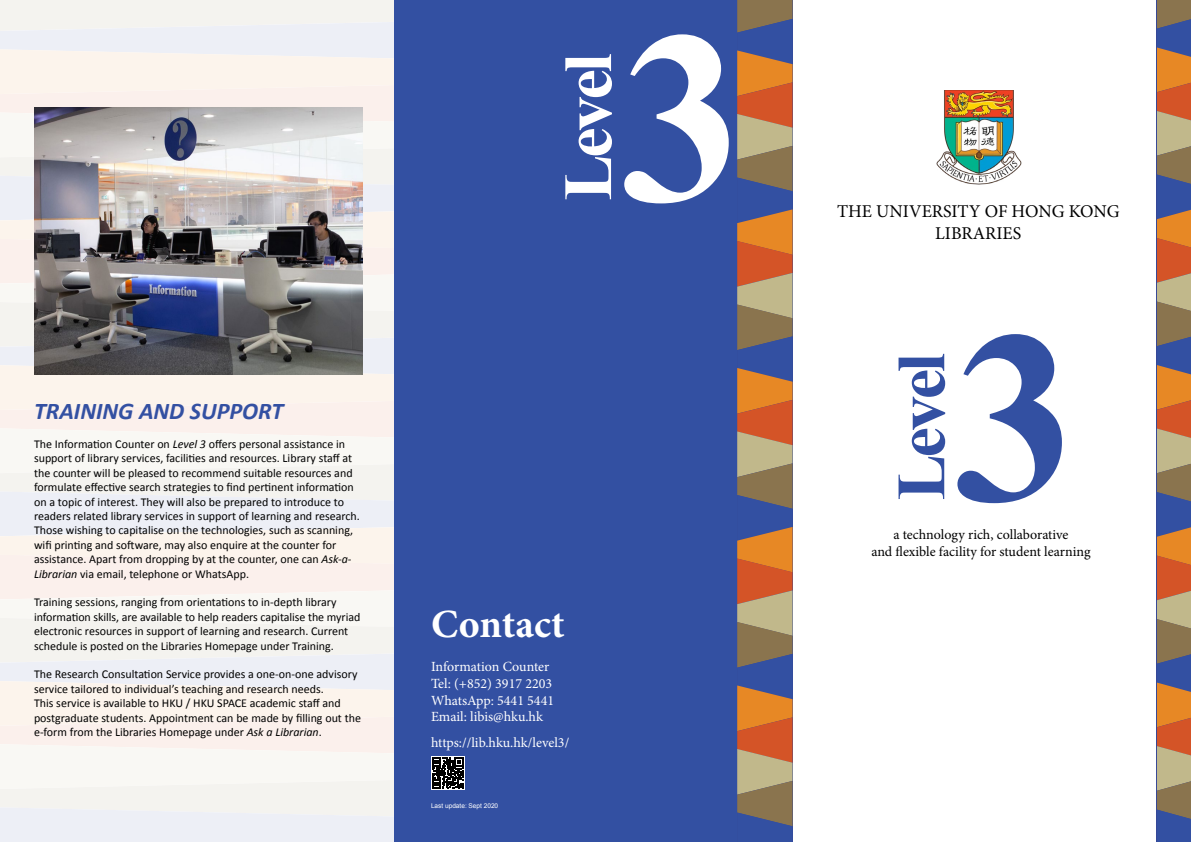
<style>
.page{position:relative;width:1191px;height:842px;background:#fff}
.page>*{position:absolute;margin:0;border:0;box-sizing:border-box;transform-origin:0 0}
.t1{font:700 245px "Times New Roman";color:#3350a2}
.t2{font:700 245px "Times New Roman";color:#fff}
.t3{font:700 69px "Times New Roman";letter-spacing:-.05em;color:#3350a2}
.t4{font:700 69px "Times New Roman";letter-spacing:-.05em;color:#fff}
.t5{font:700 40px "Minion Pro";color:#fff}
.t6{font:italic 700 24px "Calibri";color:#3350a2}
.t7{font:18px/21.6px "Minion Pro";color:#000;text-align:center}
.t8{font:14px/16.8px "Minion Pro";color:#fff}
.t9{font:14px "Minion Pro";color:#000}
.t10{font:12px/14.4px "Calibri";color:#000}
.t11{font:6.5px "Arial";color:#fff}
.s1{font-style:italic}
</style>
<div class="page">
<svg style="left:0;top:0;width:394px;height:842px"></svg>
<div style="left:394px;top:0;width:397px;height:842px;background:#3350a2"></div>
<img style="left:936px;top:91px;width:86px;height:94px">
<svg style="left:1157px;top:0;width:34px;height:842px;background:#a0765d"></svg>
<svg style="left:737px;top:0;width:55px;height:842px"></svg>
<img style="left:34px;top:107px;width:329px;height:267px">
<svg style="left:431px;top:756px;width:33px;height:34px"></svg>
<svg style="left:432px;top:758px;width:31px;height:30px"></svg>
<h2 class="t4" style="left:540px;top:201px;width:149px;rotate:-90deg">Level</h2>
<h1 class="t2" style="left:620px;top:-51px;width:124px">3</h1>
<h3 class="t6" style="left:34px;top:396px;width:251px">TRAINING AND SUPPORT</h3>
<p class="t10" style="left:34px;top:437px;width:327px">The Information Counter on <span class="s1">Level 3</span> offers personal assistance in support of library services, facilities and resources. Library staff at the counter will be pleased to recommend suitable resources and formulate effective search strategies to find pertinent information on a topic of interest. They will also be prepared to introduce to readers related library services in support of learning and research.<br>Those wishing to capitalise on the technologies, such as scanning, wifi printing and software, may also enquire at the counter for assistance. Apart from dropping by at the counter, one can <span class="s1">Ask-a-Librarian</span> via email, telephone or WhatsApp.</p>
<p class="t10" style="left:34px;top:595px;width:328px">Training sessions, ranging from orientations to in-depth library information skills, are available to help readers capitalise the myriad electronic resources in support of learning and research. Current schedule is posted on the Libraries Homepage under Training.</p>
<p class="t10" style="left:34px;top:667px;width:328px">The Research Consultation Service provides a one-on-one advisory service tailored to individual’s teaching and research needs.<br>This service is available to HKU / HKU SPACE academic staff and postgraduate students. Appointment can be made by filling out the e-form from the Libraries Homepage under <span class="s1">Ask a Librarian</span>.</p>
<h3 class="t5" style="left:431px;top:596px;width:135px">Contact</h3>
<p class="t8" style="left:431px;top:658px;width:125px">Information Counter<br>Tel: (+852) 3917 2203<br>WhatsApp: 5441 5441<br>Email: libis@hku.hk</p>
<p class="t8" style="left:431px;top:734px;width:140px">https://lib.hku.hk/level3/</p>
<p class="t11" style="left:431px;top:801px;width:69px">Last update: Sept 2020</p>
<h3 class="t7" style="left:837px;top:201px;width:284px">THE UNIVERSITY OF HONG KONG<br>LIBRARIES</h3>
<h2 class="t3" style="left:873px;top:500px;width:149px;rotate:-90deg">Level</h2>
<h1 class="t1" style="left:953px;top:248px;width:124px">3</h1>
<p class="t9" style="left:893px;top:525px;width:177px">a technology rich, collaborative</p>
<p class="t9" style="left:871px;top:542px;width:221px">and flexible facility for student learning</p>
</div>
